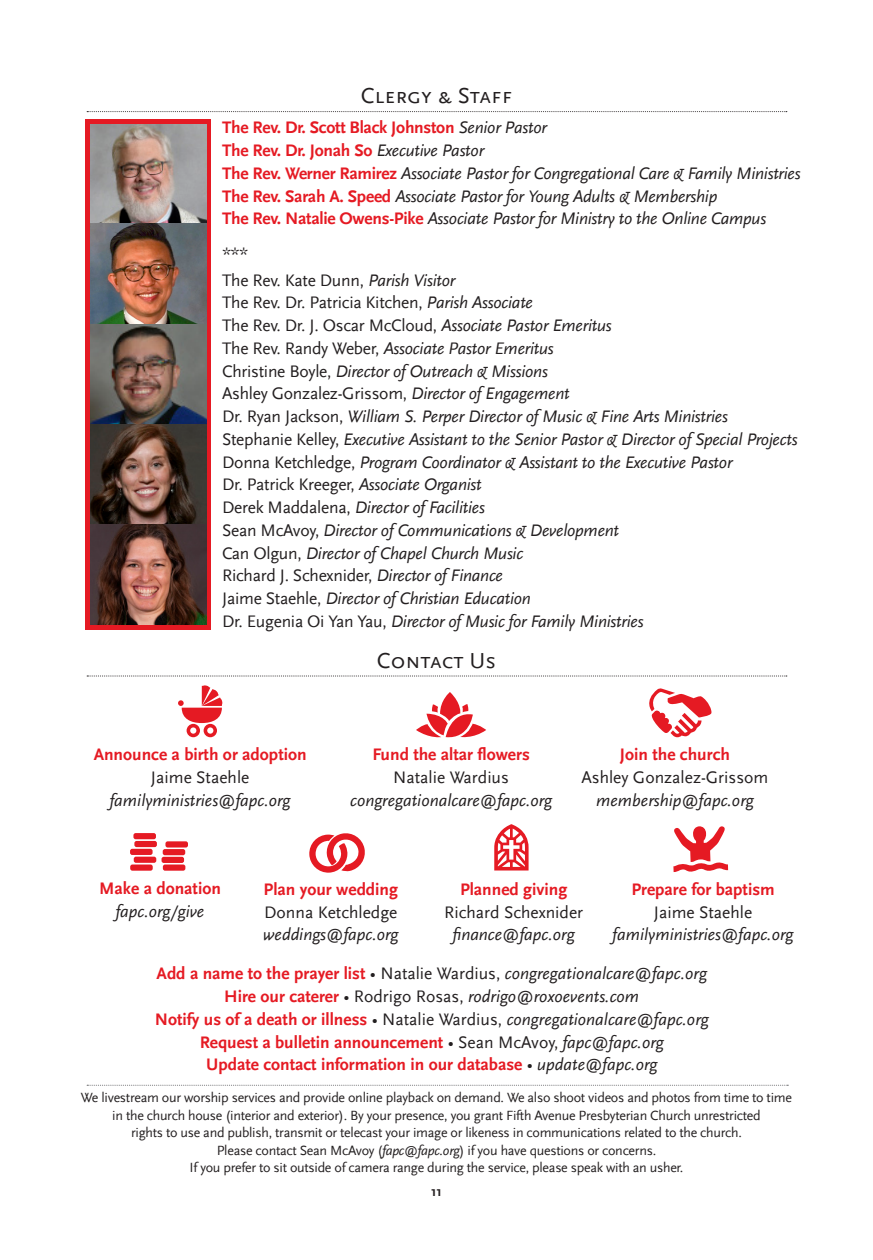
<style>
.page{position:relative;width:873px;height:1260px;background:#fff}
.page>*{position:absolute;margin:0;border:0;box-sizing:border-box;transform-origin:0 0}
.Section_Header{font:22.75px "Scala Sans Caps";color:#231f20}
.t1{font:italic 17.5px/22.8px "Scala Sans LF";letter-spacing:-.015em;color:#231f20}
.t2{font:17.5px/22.8px "Scala Sans LF";letter-spacing:-.015em;color:#231f20;text-align:center}
.t3{font:italic 17.5px/22.8px "Scala Sans";color:#231f20;text-align:center}
.t4{font:700 17.5px/22.8px "Scala Sans";color:#e51a23;text-align:center}
.t5{font:14px/17.5px "Scala Sans LF";letter-spacing:-.02em;color:#231f20;text-align:center}
.t6{font:700 14px "Scala Sans";color:#231f20}
.s1{font-family:"Scala Sans LF";font-weight:400;font-style:italic;color:#231f20}
.s2{font-family:"Scala Sans";font-weight:700;font-style:normal;color:#e51a23}
.s3{font-style:italic}
.s4{font-family:"Scala Sans";font-style:italic}
.s5{font-style:normal}
.s6{font-weight:700;font-style:normal;color:#e51a23}
.s7{font-family:"Scala Sans LF";font-style:normal}
.s8{font-family:"Scala Sans";font-weight:700;color:#e51a23}
.s9{font-weight:400;font-style:italic;color:#231f20}
.s10{font-family:"Scala Sans LF";font-weight:400;color:#231f20}
</style>
<div class="page">
<svg style="left:87px;top:676px;width:699px;height:1px"></svg>
<svg style="left:87px;top:1085px;width:701px;height:1px"></svg>
<svg style="left:673px;top:826px;width:55px;height:46px"></svg>
<svg style="left:494px;top:824px;width:34px;height:47px"></svg>
<svg style="left:309px;top:833px;width:56px;height:40px"></svg>
<svg style="left:178px;top:685px;width:45px;height:52px"></svg>
<svg style="left:416px;top:692px;width:70px;height:46px"></svg>
<svg style="left:649px;top:688px;width:63px;height:49px"></svg>
<div style="left:130px;top:865px;width:23px;height:6px;background:#e51a23;border-radius:2px"></div>
<div style="left:134px;top:857px;width:22px;height:6px;background:#e51a23;border-radius:2px"></div>
<div style="left:130px;top:849px;width:23px;height:6px;background:#e51a23;border-radius:2px"></div>
<div style="left:163px;top:865px;width:22px;height:6px;background:#e51a23;border-radius:2px"></div>
<div style="left:161px;top:857px;width:23px;height:6px;background:#e51a23;border-radius:2px"></div>
<div style="left:163px;top:849px;width:22px;height:6px;background:#e51a23;border-radius:2px"></div>
<div style="left:165px;top:841px;width:23px;height:7px;background:#e51a23;border-radius:2px"></div>
<div style="left:134px;top:841px;width:23px;height:6px;background:#e51a23;border-radius:2px"></div>
<div style="left:133px;top:833px;width:23px;height:6px;background:#e51a23;border-radius:2px"></div>
<svg style="left:87px;top:111px;width:699px;height:1px"></svg>
<div style="left:86px;top:119px;width:125px;height:511px;background:#e51a23"></div>
<img style="left:90px;top:124px;width:116px;height:501px">
<p class="Section_Header" style="left:361px;top:84px;width:153px">Clergy &amp; Staff</p>
<p class="t4" style="left:222px;top:117px;width:326px">The Rev. Dr. Scott Black Johnston <span class="s1">Senior Pastor</span></p>
<p class="t1" style="left:222px;top:140px;width:580px"><span class="s2">The Rev. Dr. Jonah So</span> Executive Pastor<br><span class="s2">The Rev. Werner Ramirez</span> Associate Pastor for Congregational Care &amp; Family Ministries <span class="s2">The Rev. Sarah A. Speed</span> Associate Pastor for Young Adults &amp; Membership<br><span class="s2">The Rev. Natalie Owens-Pike</span> Associate Pastor for Ministry to the Online Campus</p>
<p class="t1" style="left:222px;top:242px;width:27px">***</p>
<p class="t2" style="left:222px;top:269px;width:235px">The Rev. Kate Dunn, <span class="s3">Parish Visitor</span></p>
<p class="t2" style="left:222px;top:292px;width:312px">The Rev. Dr. Patricia Kitchen, <span class="s3">Parish Associate</span></p>
<p class="t2" style="left:222px;top:315px;width:391px">The Rev. Dr. J. Oscar McCloud, <span class="s3">Associate Pastor Emeritus</span></p>
<p class="t2" style="left:222px;top:337px;width:333px;text-align:left">The Rev. Randy Weber, <span class="s4">Associate Pastor Emeritus<br></span>Christine Boyle, <span class="s3">Director of Outreach &amp; Missions</span></p>
<p class="t2" style="left:222px;top:383px;width:349px">Ashley Gonzalez-Grissom, <span class="s3">Director of Engagement</span></p>
<p class="t1" style="left:222px;top:406px;width:507px"><span class="s5">Dr. Ryan Jackson,</span> William S. Perper Director of Music &amp; Fine Arts Ministries</p>
<p class="t1" style="left:222px;top:428px;width:577px"><span class="s5">Stephanie Kelley,</span> Executive Assistant to the Senior Pastor &amp; Director of Special Projects</p>
<p class="t1" style="left:222px;top:451px;width:512px"><span class="s5">Donna Ketchledge,</span> Program Coordinator &amp; Assistant to the Executive Pastor</p>
<p class="t2" style="left:222px;top:474px;width:261px">Dr. Patrick Kreeger, <span class="s3">Associate Organist</span></p>
<p class="t1" style="left:222px;top:497px;width:264px"><span class="s5">Derek Maddalena,</span> Director of Facilities</p>
<p class="t1" style="left:222px;top:519px;width:398px"><span class="s5">Sean McAvoy,</span> Director of Communications &amp; Development</p>
<p class="t1" style="left:222px;top:542px;width:303px"><span class="s5">Can Olgun,</span> Director of Chapel Church Music</p>
<p class="t2" style="left:222px;top:565px;width:282px">Richard J. Schexnider, <span class="s3">Director of Finance</span></p>
<p class="t1" style="left:222px;top:588px;width:310px"><span class="s5">Jaime Staehle,</span> Director of Christian Education</p>
<p class="t1" style="left:222px;top:610px;width:423px"><span class="s5">Dr. Eugenia Oi Yan Yau,</span> Director of Music for Family Ministries</p>
<p class="Section_Header" style="left:377px;top:648px;width:121px">Contact Us</p>
<p class="t3" style="left:94px;top:743px;width:214px"><span class="s6">Announce a birth or adoption<br></span><span class="s7">Jaime Staehle </span>familyministries@fapc.org</p>
<p class="t3" style="left:350px;top:743px;width:203px"><span class="s6">Fund the altar flowers<br></span><span class="s7">Natalie Wardius </span>congregationalcare@fapc.org</p>
<p class="t2" style="left:581px;top:743px;width:188px"><span class="s8">Join the church<br></span>Ashley Gonzalez-Grissom <span class="s4">membership@fapc.org</span></p>
<p class="t4" style="left:99px;top:877px;width:123px">Make a donation <span class="s9">fapc.org/give</span></p>
<p class="t2" style="left:444px;top:878px;width:140px"><span class="s8">Planned giving<br></span>Richard Schexnider <span class="s4">finance@fapc.org</span></p>
<p class="t3" style="left:263px;top:878px;width:137px;text-align:justify"><span class="s6">Plan your wedding </span><span class="s7">Donna Ketchledge </span>weddings@fapc.org</p>
<p class="t3" style="left:612px;top:878px;width:182px"><span class="s6">Prepare for baptism<br></span><span class="s7">Jaime Staehle </span>familyministries@fapc.org</p>
<p class="t3" style="left:157px;top:963px;width:552px"><span class="s6">Add a name to the prayer list</span> <span class="s7">• Natalie Wardius,</span> congregationalcare@fapc.org</p>
<p class="t3" style="left:224px;top:985px;width:416px"><span class="s6">Hire our caterer</span> <span class="s7">• Rodrigo Rosas,</span> rodrigo@roxoevents.com</p>
<p class="t3" style="left:155px;top:1008px;width:555px"><span class="s6">Notify us of a death or illness</span> <span class="s7">• Natalie Wardius,</span> congregationalcare@fapc.org</p>
<p class="t4" style="left:200px;top:1031px;width:465px">Request a bulletin announcement <span class="s10">• Sean McAvoy,</span> <span class="s9">fapc@fapc.org</span></p>
<p class="t4" style="left:206px;top:1054px;width:453px">Update contact information in our database <span class="s9">• update@fapc.org</span></p>
<p class="t5" style="left:81px;top:1089px;width:712px">We livestream our worship services and provide online playback on demand. We also shoot videos and photos from time to time in the church house (interior and exterior). By your presence, you grant Fifth Avenue Presbyterian Church unrestricted<br>rights to use and publish, transmit or telecast your image or likeness in communications related to the church.<br>Please contact Sean McAvoy (<span class="s4">fapc@fapc.org</span>) if you have questions or concerns.<br>If you prefer to sit outside of camera range during the service, please speak with an usher.</p>
<p class="t6" style="left:431px;top:1183px;width:12px">11</p>
</div>
